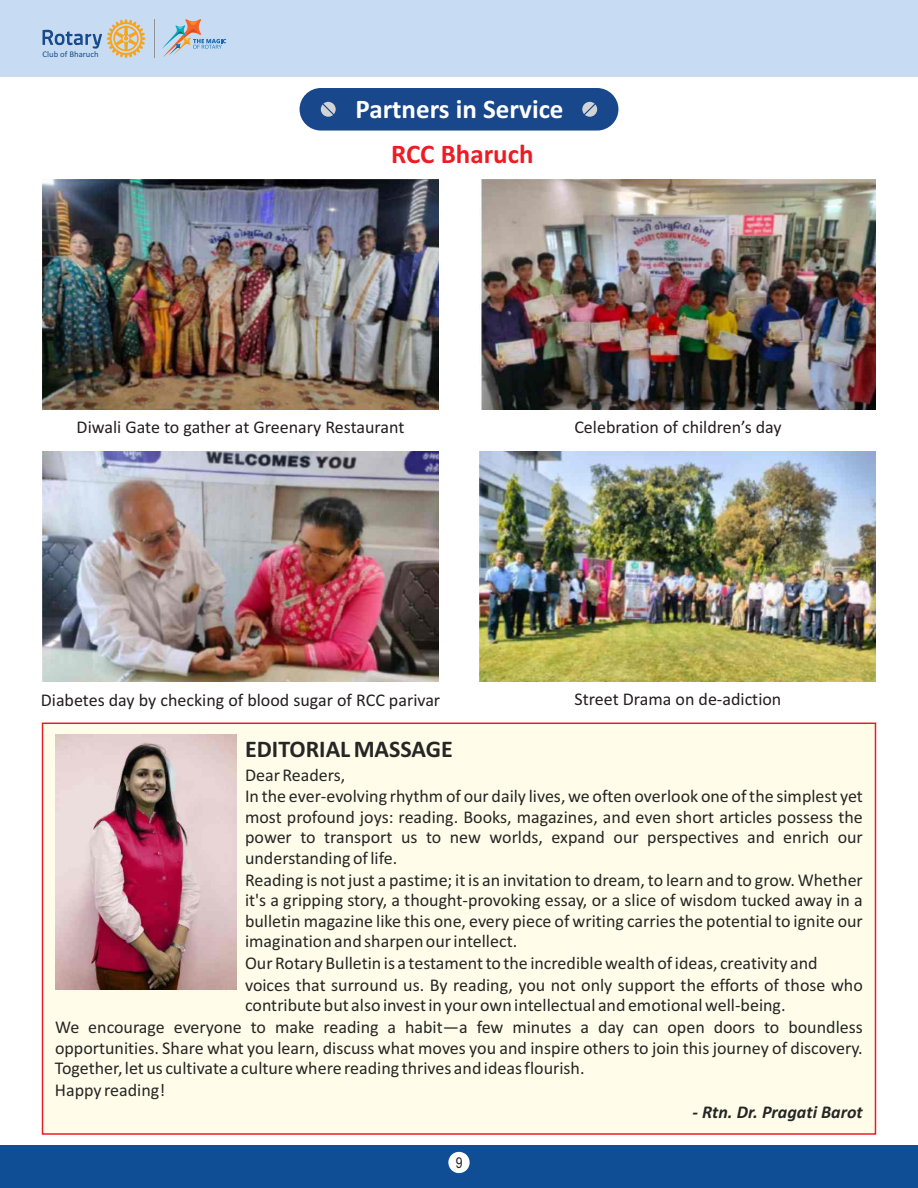
<style>
.page{position:relative;width:918px;height:1188px;background:#fff}
.page>*{position:absolute;margin:0;border:0;box-sizing:border-box;transform-origin:0 0}
.t1{font:700 27px "Calibri";color:#fff}
.t2{font:700 27px "Calibri";color:#ed1c24}
.t3{font:700 24px "Calibri";color:#262626}
.t4{font:18px "Calibri";color:#262626}
.t5{font:18px "Calibri";color:#231f20}
.t6{font:italic 700 18px "Calibri";color:#262626}
.t7{font:15px "Arial Narrow";color:#231f20}
.t8{font:8.7px "Calibri";color:#194b8c}
</style>
<div class="page">
<div style="left:0;top:0;width:918px;height:77px;background:#c7dcf2"></div>
<svg style="left:43px;top:19px;width:102px;height:39px"></svg>
<hr style="left:155px;top:19px;width:1px;height:38px;background:#909496">
<svg style="left:162px;top:19px;width:64px;height:38px"></svg>
<div style="left:0;top:1145px;width:918px;height:43px;background:#0f4e94"></div>
<div style="left:448px;top:1152px;width:22px;height:21px;background:#fff;border-radius:50%"></div>
<div style="left:300px;top:88px;width:318px;height:43px;background:#18488b;border-radius:21px"></div>
<svg style="left:321px;top:102px;width:15px;height:15px"></svg>
<svg style="left:582px;top:102px;width:15px;height:15px"></svg>
<div style="left:41px;top:722px;width:836px;height:413px;background:#fffde9"></div>
<img style="left:42px;top:180px;width:396px;height:230px">
<img style="left:480px;top:452px;width:396px;height:230px">
<img style="left:480px;top:180px;width:396px;height:230px">
<img style="left:42px;top:452px;width:396px;height:230px">
<img style="left:55px;top:734px;width:182px;height:255px">
<p class="t8" style="left:43px;top:50px;width:58px">Club of Bharuch</p>
<h1 class="t1" style="left:355px;top:98px;width:210px">Partners in Service</h1>
<h1 class="t2" style="left:391px;top:143px;width:144px">RCC Bharuch</h1>
<p class="t5" style="left:77px;top:419px;width:329px">Diwali Gate to gather at Greenary Restaurant</p>
<p class="t5" style="left:574px;top:419px;width:209px">Celebration of children’s day</p>
<p class="t5" style="left:41px;top:692px;width:401px">Diabetes day by checking of blood sugar of RCC parivar</p>
<p class="t5" style="left:575px;top:692px;width:208px">Street Drama on de-adiction</p>
<h2 class="t3" style="left:245px;top:739px;width:209px">EDITORIAL MASSAGE</h2>
<p class="t4" style="left:245px;top:767px;width:102px">Dear Readers,</p>
<p class="t4" style="left:245px;top:789px;width:619px">In the ever-evolving rhythm of our daily lives, we often overlook one of the simplest yet</p>
<p class="t4" style="left:245px;top:809px;width:619px">most profound joys: reading. Books, magazines, and even short articles possess the</p>
<p class="t4" style="left:245px;top:830px;width:619px">power to transport us to new worlds, expand our perspectives and enrich our</p>
<p class="t4" style="left:245px;top:850px;width:154px">understanding of life.</p>
<p class="t4" style="left:245px;top:872px;width:619px">Reading is not just a pastime; it is an invitation to dream, to learn and to grow. Whether</p>
<p class="t4" style="left:245px;top:893px;width:619px">it's a gripping story, a thought-provoking essay, or a slice of wisdom tucked away in a</p>
<p class="t4" style="left:245px;top:913px;width:619px">bulletin magazine like this one, every piece of writing carries the potential to ignite our</p>
<p class="t4" style="left:245px;top:934px;width:274px">imagination and sharpen our intellect.</p>
<p class="t4" style="left:245px;top:956px;width:574px">Our Rotary Bulletin is a testament to the incredible wealth of ideas, creativity and</p>
<p class="t4" style="left:245px;top:977px;width:619px">voices that surround us. By reading, you not only support the efforts of those who</p>
<p class="t4" style="left:245px;top:998px;width:542px">contribute but also invest in your own intellectual and emotional well-being.</p>
<p class="t4" style="left:55px;top:1020px;width:809px">We encourage everyone to make reading a habit—a few minutes a day can open doors to boundless</p>
<p class="t4" style="left:55px;top:1040px;width:809px">opportunities. Share what you learn, discuss what moves you and inspire others to join this journey of discovery.</p>
<p class="t4" style="left:55px;top:1061px;width:531px">Together, let us cultivate a culture where reading thrives and ideas flourish.</p>
<p class="t4" style="left:55px;top:1083px;width:112px">Happy reading!</p>
<p class="t6" style="left:692px;top:1105px;width:172px">- Rtn. Dr. Pragati Barot</p>
<p class="t7" style="left:456px;top:1157px;width:8px">9</p>
</div>
